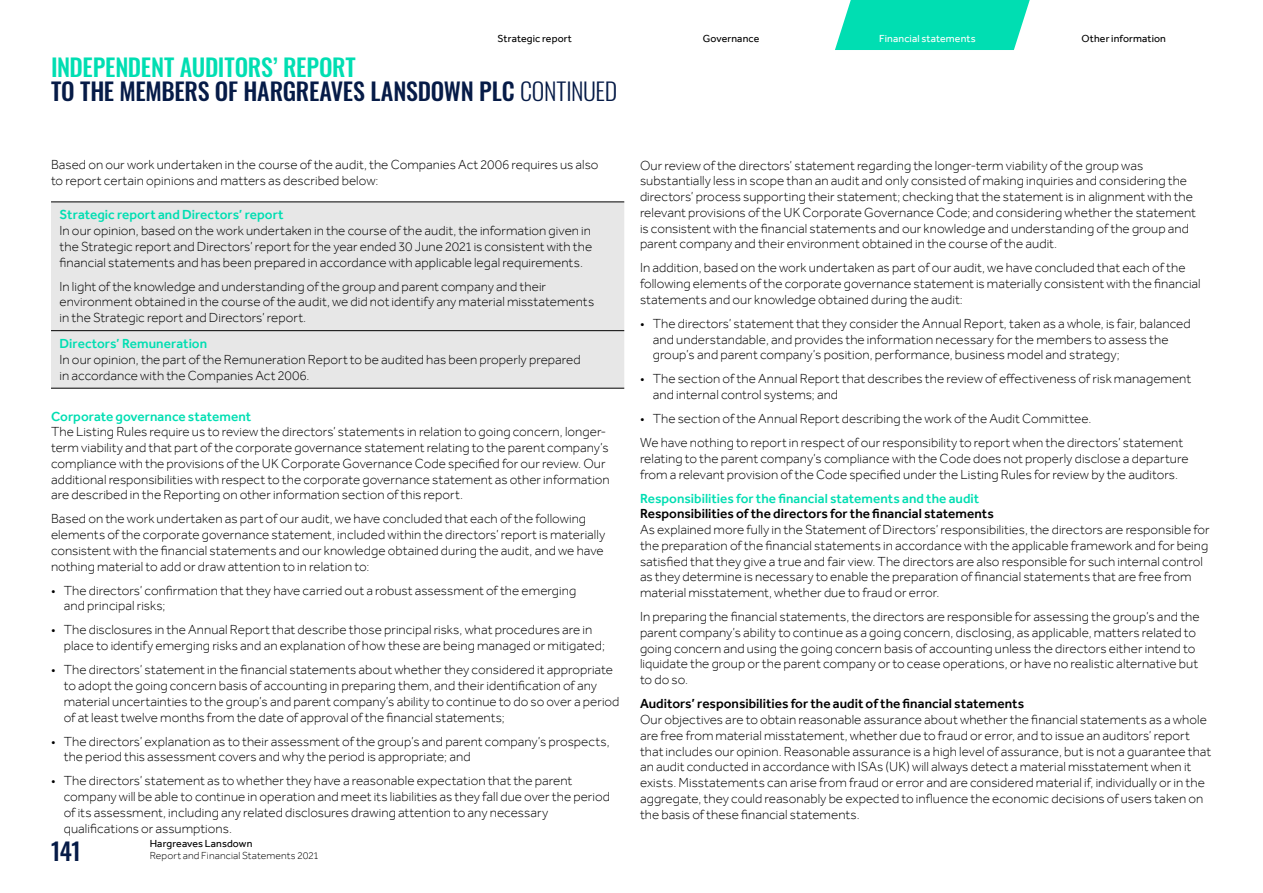
<style>
.page{position:relative;width:1263px;height:893px;background:#fff}
.page>*{position:absolute;margin:0;border:0;box-sizing:border-box;transform-origin:0 0}
.t1{font:500 24px/24px "Oswald";letter-spacing:-.01em;color:#061b47}
.t2{font:300 13.5px/15.8px "HL Effra";letter-spacing:.005em;color:#000}
.t3{font:500 13.5px "HL Effra";color:#00deb2}
.t4{font:500 13.5px "HL Effra";color:#000}
.t5{font:10.5px "HL Effra";letter-spacing:.015em;color:#000}
.t6{font:300 10.5px "HL Effra";letter-spacing:.01em;color:#000}
.t7{font:10.5px "HL Effra";letter-spacing:.015em;color:#fff}
.s1{color:#00deb2}
.s2{font-weight:300}
</style>
<div class="page">
<svg style="left:835px;top:0;width:195px;height:50px;background:#14e0b8"></svg>
<div style="left:51px;top:203px;width:573px;height:185px;background:#e7e7e7"></div>
<hr style="left:51px;top:388px;width:573px;height:1px;background:#000">
<hr style="left:51px;top:202px;width:573px;height:1px;background:#000">
<hr style="left:51px;top:330px;width:573px;height:1px;background:#000">
<p class="t5" style="left:497px;top:32px;width:76px">Strategic report</p>
<p class="t5" style="left:703px;top:32px;width:58px">Governance</p>
<p class="t7" style="left:879px;top:32px;width:98px">Financial statements</p>
<p class="t5" style="left:1081px;top:32px;width:86px">Other information</p>
<h1 class="t1" style="left:51px;top:57px;width:568px"><span class="s1">INDEPENDENT AUDITORS’ REPORT<br></span>TO THE MEMBERS OF HARGREAVES LANSDOWN PLC <span class="s2">CONTINUED</span></h1>
<p class="t2" style="left:51px;top:157px;width:549px">Based on our work undertaken in the course of the audit, the Companies Act 2006 requires us also to report certain opinions and matters as described below:</p>
<p class="t3" style="left:60px;top:207px;width:226px">Strategic report and Directors’ report</p>
<p class="t2" style="left:60px;top:223px;width:534px;text-align:justify">In our opinion, based on the work undertaken in the course of the audit, the information given in the Strategic report and Directors’ report for the year ended 30 June 2021 is consistent with the financial statements and has been prepared in accordance with applicable legal requirements.</p>
<p class="t2" style="left:60px;top:278px;width:536px">In light of the knowledge and understanding of the group and parent company and their environment obtained in the course of the audit, we did not identify any material misstatements in the Strategic report and Directors’ report.</p>
<p class="t3" style="left:60px;top:336px;width:149px">Directors’ Remuneration</p>
<p class="t2" style="left:60px;top:351px;width:523px">In our opinion, the part of the Remuneration Report to be audited has been properly prepared in accordance with the Companies Act 2006.</p>
<p class="t3" style="left:51px;top:408px;width:202px">Corporate governance statement</p>
<p class="t2" style="left:51px;top:424px;width:560px">The Listing Rules require us to review the directors’ statements in relation to going concern, longer&shy;term viability and that part of the corporate governance statement relating to the parent company’s compliance with the provisions of the UK Corporate Governance Code specified for our review. Our additional responsibilities with respect to the corporate governance statement as other information are described in the Reporting on other information section of this report.</p>
<p class="t2" style="left:51px;top:511px;width:556px">Based on the work undertaken as part of our audit, we have concluded that each of the following elements of the corporate governance statement, included within the directors’ report is materially consistent with the financial statements and our knowledge obtained during the audit, and we have nothing material to add or draw attention to in relation to:</p>
<p class="t2" style="left:64px;top:582px;width:514px;text-indent:-13px">• The directors’ confirmation that they have carried out a robust assessment of the emerging and principal risks;</p>
<p class="t2" style="left:64px;top:622px;width:543px;text-indent:-13px">• The disclosures in the Annual Report that describe those principal risks, what procedures are in place to identify emerging risks and an explanation of how these are being managed or mitigated;</p>
<p class="t2" style="left:64px;top:662px;width:557px;text-indent:-13px">• The directors’ statement in the financial statements about whether they considered it appropriate to adopt the going concern basis of accounting in preparing them, and their identification of any material uncertainties to the group’s and parent company’s ability to continue to do so over a period of at least twelve months from the date of approval of the financial statements;</p>
<p class="t2" style="left:64px;top:733px;width:547px;text-indent:-13px">• The directors’ explanation as to their assessment of the group’s and parent company’s prospects, the period this assessment covers and why the period is appropriate; and</p>
<p class="t2" style="left:64px;top:773px;width:548px;text-indent:-13px">• The directors’ statement as to whether they have a reasonable expectation that the parent company will be able to continue in operation and meet its liabilities as they fall due over the period of its assessment, including any related disclosures drawing attention to any necessary qualifications or assumptions.</p>
<h1 class="t1" style="left:51px;top:841px;width:31px">141</h1>
<p class="t5" style="left:150px;top:837px;width:104px">Hargreaves Lansdown</p>
<p class="t6" style="left:150px;top:849px;width:170px">Report and Financial Statements 2021</p>
<p class="t2" style="left:640px;top:157px;width:558px">Our review of the directors’ statement regarding the longer-term viability of the group was substantially less in scope than an audit and only consisted of making inquiries and considering the directors’ process supporting their statement; checking that the statement is in alignment with the relevant provisions of the UK Corporate Governance Code; and considering whether the statement is consistent with the financial statements and our knowledge and understanding of the group and parent company and their environment obtained in the course of the audit.</p>
<p class="t2" style="left:640px;top:260px;width:562px">In addition, based on the work undertaken as part of our audit, we have concluded that each of the following elements of the corporate governance statement is materially consistent with the financial statements and our knowledge obtained during the audit:</p>
<p class="t2" style="left:653px;top:315px;width:540px;text-indent:-13px">• The directors’ statement that they consider the Annual Report, taken as a whole, is fair, balanced and understandable, and provides the information necessary for the members to assess the group’s and parent company’s position, performance, business model and strategy;</p>
<p class="t2" style="left:653px;top:371px;width:540px;text-indent:-13px">• The section of the Annual Report that describes the review of effectiveness of risk management and internal control systems; and</p>
<p class="t2" style="left:640px;top:406px;width:545px;line-height:24px">• The section of the Annual Report describing the work of the Audit Committee.<br>We have nothing to report in respect of our responsibility to report when the directors’ statement</p>
<p class="t2" style="left:640px;top:450px;width:550px">relating to the parent company’s compliance with the Code does not properly disclose a departure from a relevant provision of the Code specified under the Listing Rules for review by the auditors.</p>
<p class="t3" style="left:640px;top:490px;width:341px">Responsibilities for the financial statements and the audit</p>
<p class="t4" style="left:640px;top:506px;width:355px">Responsibilities of the directors for the financial statements</p>
<p class="t2" style="left:640px;top:522px;width:571px">As explained more fully in the Statement of Directors’ responsibilities, the directors are responsible for the preparation of the financial statements in accordance with the applicable framework and for being satisfied that they give a true and fair view. The directors are also responsible for such internal control as they determine is necessary to enable the preparation of financial statements that are free from material misstatement, whether due to fraud or error.</p>
<p class="t2" style="left:640px;top:609px;width:561px">In preparing the financial statements, the directors are responsible for assessing the group’s and the parent company’s ability to continue as a going concern, disclosing, as applicable, matters related to going concern and using the going concern basis of accounting unless the directors either intend to liquidate the group or the parent company or to cease operations, or have no realistic alternative but to do so.</p>
<p class="t4" style="left:640px;top:696px;width:386px">Auditors’ responsibilities for the audit of the financial statements</p>
<p class="t2" style="left:640px;top:711px;width:573px">Our objectives are to obtain reasonable assurance about whether the financial statements as a whole are free from material misstatement, whether due to fraud or error, and to issue an auditors’ report that includes our opinion. Reasonable assurance is a high level of assurance, but is not a guarantee that an audit conducted in accordance with ISAs (UK) will always detect a material misstatement when it exists. Misstatements can arise from fraud or error and are considered material if, individually or in the aggregate, they could reasonably be expected to influence the economic decisions of users taken on the basis of these financial statements.</p>
</div>
